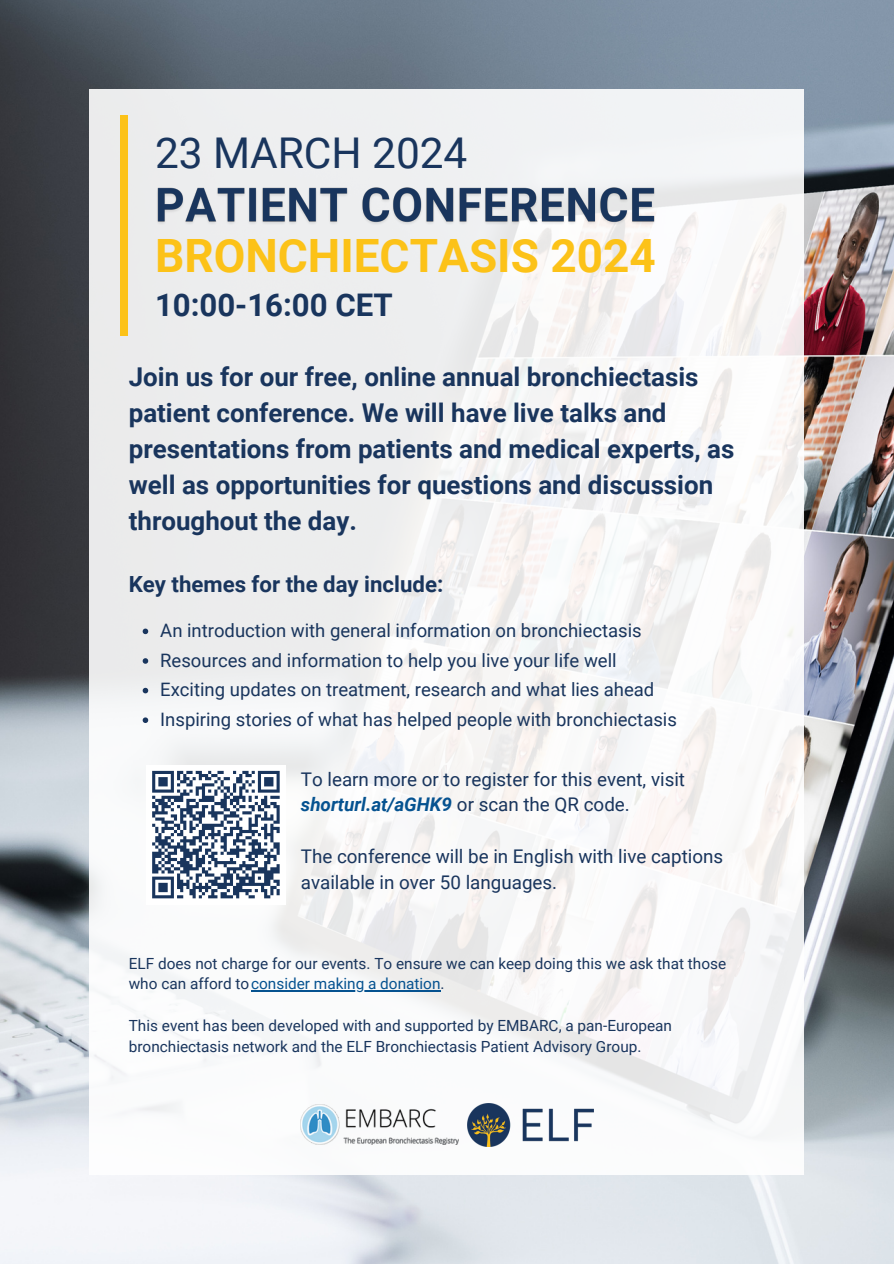
<style>
.page{position:relative;width:894px;height:1264px;background:#fff}
.page>*{position:absolute;margin:0;border:0;box-sizing:border-box;transform-origin:0 0}
.t1{font:700 45.9px "Roboto";color:#fcc218}
.t2{font:42.45px "Roboto";color:#19355d}
.t3{font:700 31.2px "Roboto";color:#19355d}
.t4{font:700 25.95px/36.2px "Roboto";color:#19355d}
.t5{font:700 22.2px "Roboto";color:#19355d}
.t6{font:18.75px/26px "Roboto";color:#19355d}
.t7{font:18.45px "Roboto";color:#19355d}
.t8{font:15.3px/20.7px "Roboto";color:#19355d}
.s1{font-weight:700;font-style:italic;color:#055290}
.s2{color:#055290}
</style>
<div class="page">
<img style="left:0;top:0;width:893px;height:1263px">
<div style="left:89px;top:89px;width:715px;height:1085px;background:#f5f5f5"></div>
<img style="left:467px;top:1103px;width:126px;height:42px">
<img style="left:301px;top:1104px;width:135px;height:40px">
<img style="left:343px;top:1136px;width:116px;height:8px">
<svg style="left:143px;top:628px;width:5px;height:6px"></svg>
<svg style="left:143px;top:658px;width:5px;height:5px"></svg>
<svg style="left:143px;top:687px;width:5px;height:6px"></svg>
<svg style="left:143px;top:717px;width:5px;height:6px"></svg>
<div style="left:120px;top:116px;width:8px;height:220px;background:#fcc218"></div>
<img style="left:156px;top:187px;width:504px;height:46px">
<hr style="left:251px;top:990px;width:189px;height:1px;background:#055290">
<div style="left:146px;top:764px;width:140px;height:140px;background:#fff"></div>
<svg style="left:152px;top:770px;width:128px;height:129px"></svg>
<h6 class="t2" style="left:155px;top:128px;width:314px">23 MARCH 2024</h6>
<h6 class="t1" style="left:155px;top:229px;width:502px">BRONCHIECTASIS 2024</h6>
<p class="t3" style="left:155px;top:287px;width:239px">10:00-16:00 CET</p>
<h3 class="t4" style="left:129px;top:359px;width:607px">Join us for our free, online annual bronchiectasis patient conference. We will have live talks and presentations from patients and medical experts, as well as opportunities for questions and discussion throughout the day.</h3>
<h4 class="t5" style="left:129px;top:572px;width:316px">Key themes for the day include:</h4>
<h5 class="t7" style="left:160px;top:620px;width:483px">An introduction with general information on bronchiectasis</h5>
<h6 class="t7" style="left:160px;top:649px;width:458px">Resources and information to help you live your life well</h6>
<h6 class="t7" style="left:160px;top:679px;width:495px">Exciting updates on treatment, research and what lies ahead</h6>
<h6 class="t7" style="left:160px;top:708px;width:518px">Inspiring stories of what has helped people with bronchiectasis</h6>
<h6 class="t6" style="left:301px;top:766px;width:385px">To learn more or to register for this event, visit <span class="s1">shorturl.at/aGHK9</span> or scan the QR code.</h6>
<p class="t6" style="left:301px;top:843px;width:424px">The conference will be in English with live captions available in over 50 languages.</p>
<p class="t8" style="left:129px;top:953px;width:598px">ELF does not charge for our events. To ensure we can keep doing this we ask that those who can afford to<span class="s2">consider making a donation</span>.</p>
<p class="t8" style="left:129px;top:1015px;width:544px">This event has been developed with and supported by EMBARC, a pan-European</p>
<p class="t8" style="left:129px;top:1036px;width:514px">bronchiectasis network and the ELF Bronchiectasis Patient Advisory Group.</p>
</div>
